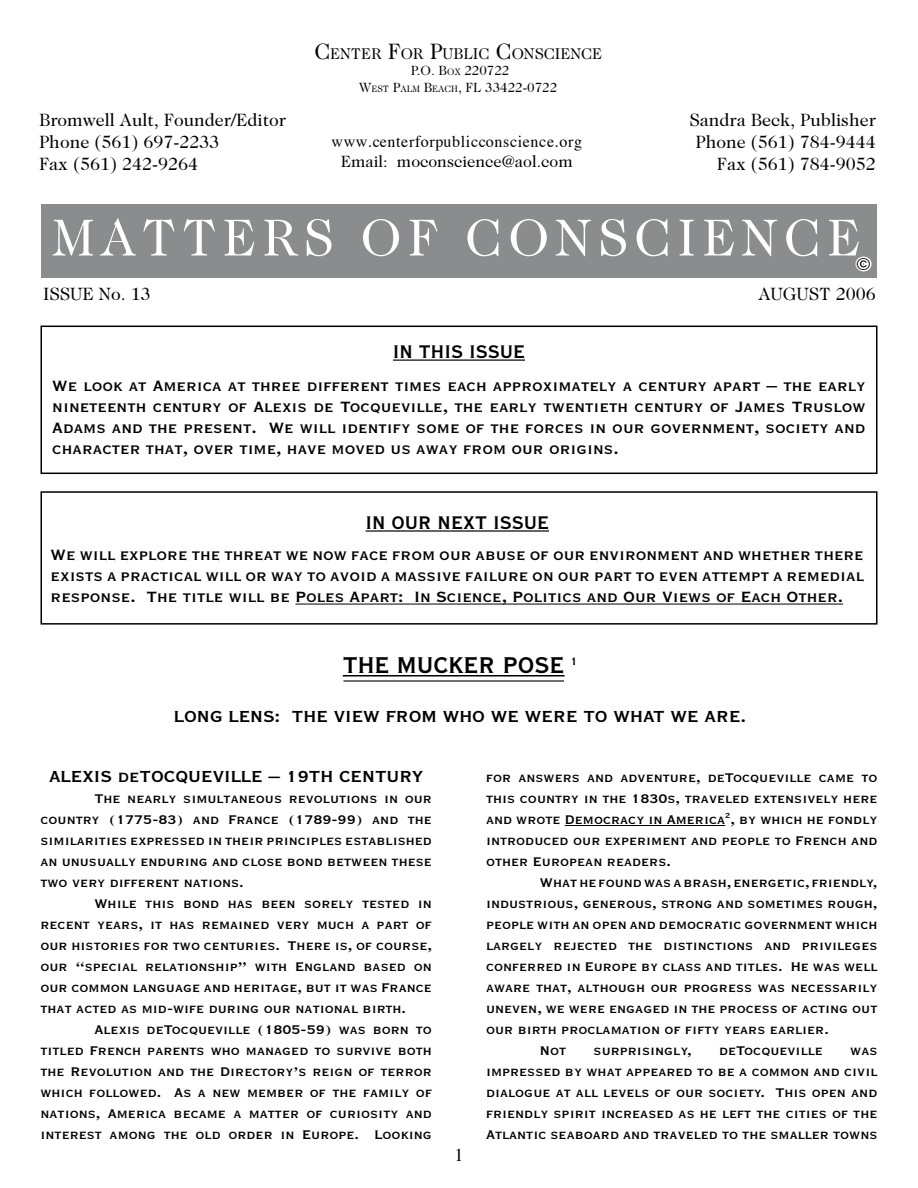
<style>
.page{position:relative;width:918px;height:1188px;background:#fff}
.page>*{position:absolute;margin:0;border:0;box-sizing:border-box;transform-origin:0 0}
.t1{font:52.5px "Caslon Two Twenty Four";letter-spacing:.12em;color:#fff}
.t2{font:30px "Copperplate Thirty BC";color:#000}
.t3{font:24px "Copperplate Thirty BC";color:#000}
.t4{font:21px "Copperplate Thirty BC";color:#000;scale:1.1 1}
.t5{font:19.5px/21px "Copperplate Thirty BC";color:#000;text-align:justify;scale:1.1 1}
.t6{font:18px "Caslon Two Twenty Four";color:#000}
.t7{font:16.5px/21px "Copperplate Thirty BC";color:#000;text-align:justify;scale:1.1 1}
.t8{font:16.5px "Times";letter-spacing:.04em;color:#000}
.t9{font:16.5px "Caslon Two Twenty Four";color:#000}
.t10{font:16.5px "Helvetica";color:#000;scale:1.1 1}
.t11{font:15.75px "Caslon Two Twenty Four";color:#000}
.t12{font:13.5px/16.2px "Caslon Two Twenty Four";color:#000;text-align:center}
.s1{font-size:22.5px}
.s2{font-size:9.45px}
</style>
<div class="page">
<div style="left:41px;top:205px;width:836px;height:73px;background:#8a8c8e"></div>
<div style="left:40px;top:326px;width:838px;height:148px;border:2px solid #000"></div>
<hr style="left:565px;top:825px;width:160px;height:1px;background:#000">
<div style="left:40px;top:491px;width:838px;height:134px;border:2px solid #000"></div>
<hr style="left:366px;top:530px;width:183px;height:2px;background:#000">
<hr style="left:295px;top:604px;width:548px;height:1px;background:#000">
<hr style="left:343px;top:675px;width:221px;height:1px;background:#000">
<svg style="left:855px;top:256px;width:17px;height:16px"></svg>
<hr style="left:393px;top:360px;width:132px;height:1px;background:#000">
<hr style="left:344px;top:680px;width:220px;height:2px;background:#000">
<p class="t11" style="left:314px;top:45px;width:289px"><span class="s1">C</span>enter <span class="s1">F</span>or <span class="s1">P</span>ublic <span class="s1">C</span>onscience</p>
<p class="t12" style="left:359px;top:63px;width:200px">P.O. B<span class="s2">ox</span> 220722<br>W<span class="s2">est</span> P<span class="s2">alm</span> B<span class="s2">each</span>, FL 33422-0722</p>
<p class="t6" style="left:39px;top:110px;width:249px">Bromwell Ault, Founder/Editor</p>
<p class="t6" style="left:690px;top:110px;width:188px">Sandra Beck, Publisher</p>
<p class="t6" style="left:39px;top:132px;width:182px">Phone (561) 697-2233</p>
<p class="t6" style="left:696px;top:132px;width:182px">Phone (561) 784-9444</p>
<p class="t6" style="left:39px;top:153px;width:161px">Fax (561) 242-9264</p>
<p class="t6" style="left:717px;top:153px;width:161px">Fax (561) 784-9052</p>
<p class="t8" style="left:331px;top:131px;width:252px">www.centerforpublicconscience.org</p>
<p class="t9" style="left:341px;top:152px;width:233px">Email: moconscience@aol.com</p>
<h1 class="t1" style="left:52px;top:207px;width:809px">MATTERS OF CONSCIENCE</h1>
<p class="t6" style="left:43px;top:283px;width:109px">Issue No. 13</p>
<p class="t6" style="left:759px;top:283px;width:119px">August 2006</p>
<p class="t10" style="left:857px;top:253px;width:14px">©</p>
<h3 class="t3" style="left:393px;top:340px;width:134px">IN THIS ISSUE</h3>
<p class="t5" style="left:52px;top:375px;width:741px">We look at America at three different times each approximately a century apart – the early nineteenth century of Alexis de Tocqueville, the early twentieth century of James Truslow Adams and the present. We will identify some of the forces in our government, society and character that, over time, have moved us away from our origins.</p>
<h3 class="t3" style="left:366px;top:511px;width:185px">IN OUR NEXT ISSUE</h3>
<p class="t5" style="left:51px;top:545px;width:741px">We will explore the threat we now face from our abuse of our environment and whether there exists a practical will or way to avoid a massive failure on our part to even attempt a remedial response. The title will be Poles Apart: In Science, Politics and Our Views of Each Other.</p>
<h2 class="t2" style="left:343px;top:650px;width:236px">THE MUCKER POSE <sup>1</sup></h2>
<p class="t4" style="left:174px;top:706px;width:522px">LONG LENS: THE VIEW FROM WHO WE WERE TO WHAT WE ARE.</p>
<p class="t4" style="left:49px;top:766px;width:342px">ALEXIS deTOCQUEVILLE – 19TH CENTURY</p>
<p class="t7" style="left:40px;top:788px;width:357px;text-indent:54px">The nearly simultaneous revolutions in our country (1775-83) and France (1789-99) and the similarities expressed in their principles established an unusually enduring and close bond between these two very different nations.</p>
<p class="t7" style="left:40px;top:893px;width:357px;text-indent:54px">While this bond has been sorely tested in recent years, it has remained very much a part of our histories for two centuries. There is, of course, our “special relationship” with England based on our common language and heritage, but it was France that acted as mid-wife during our national birth.</p>
<p class="t7" style="left:40px;top:1019px;width:357px;text-indent:54px">Alexis deTocqueville (1805-59) was born to titled French parents who managed to survive both the Revolution and the Directory’s reign of terror which followed. As a new member of the family of nations, America became a matter of curiosity and interest among the old order in Europe. Looking</p>
<p class="t7" style="left:486px;top:767px;width:357px">for answers and adventure, deTocqueville came to this country in the 1830s, traveled extensively here and wrote Democracy in America<sup>2</sup>, by which he fondly introduced our experiment and people to French and other European readers.</p>
<p class="t7" style="left:540px;top:872px;width:308px">What he found was a brash, energetic, friendly,</p>
<p class="t7" style="left:486px;top:893px;width:357px">industrious, generous, strong and sometimes rough,</p>
<p class="t7" style="left:486px;top:914px;width:357px">people with an open and democratic government which</p>
<p class="t7" style="left:486px;top:935px;width:357px">largely rejected the distinctions and privileges</p>
<p class="t7" style="left:486px;top:956px;width:357px">conferred in Europe by class and titles. He was well</p>
<p class="t7" style="left:486px;top:977px;width:357px">aware that, although our progress was necessarily</p>
<p class="t7" style="left:486px;top:998px;width:357px">uneven, we were engaged in the process of acting out</p>
<p class="t7" style="left:486px;top:1019px;width:313px">our birth proclamation of fifty years earlier.</p>
<p class="t7" style="left:540px;top:1040px;width:25px">Not</p>
<p class="t7" style="left:594px;top:1040px;width:91px">surprisingly,</p>
<p class="t7" style="left:719px;top:1040px;width:96px">deTocqueville</p>
<p class="t7" style="left:486px;top:1040px;width:357px;text-indent:364px">was impressed by what appeared to be a common and civil dialogue at all levels of our society. This open and friendly spirit increased as he left the cities of the Atlantic seaboard and traveled to the smaller towns</p>
</div>
